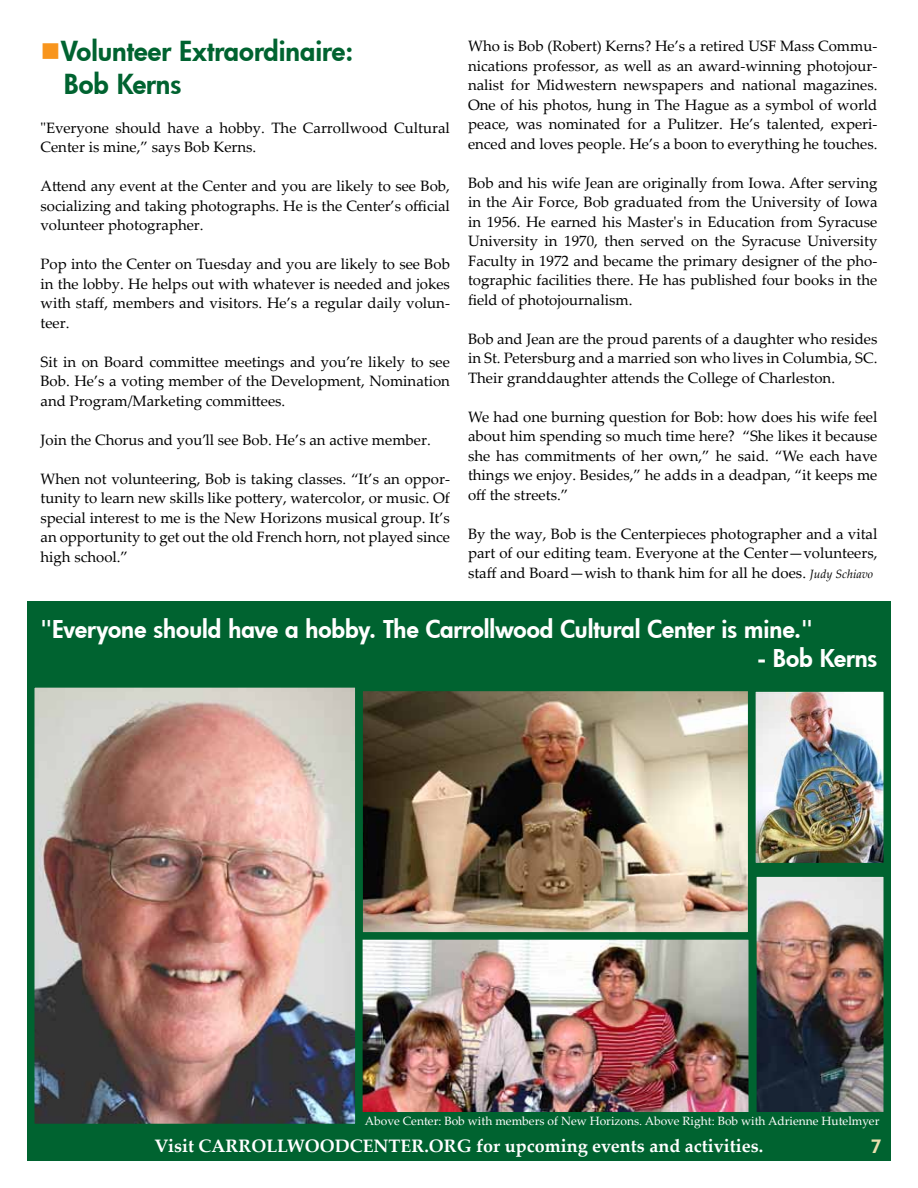
<style>
.page{position:relative;width:918px;height:1188px;background:#fff}
.page>*{position:absolute;margin:0;border:0;box-sizing:border-box;transform-origin:0 0}
.t1{font:800 27px/32.4px "Futura";color:#006330}
.t2{font:800 24px "Futura";color:#fff}
.t3{font:700 18px "Palatino Linotype";color:#fff}
.t4{font:800 18px "Futura";color:#ebe1af}
.t5{font:15px/19.5px "Palatino Linotype";color:#000;text-align:justify}
.t6{font:12px "Palatino Linotype";color:#fff}
.s1{color:#f8951d}
.s2{font-style:italic;font-size:12px}
</style>
<div class="page">
<div style="left:28px;top:1131px;width:862px;height:29px;background:#006330"></div>
<div style="left:27px;top:1130px;width:864px;height:31px;border:2px solid #006330"></div>
<img style="left:363px;top:693px;width:384px;height:419px">
<div style="left:354px;top:932px;width:402px;height:201px;border:8px solid #006330"></div>
<img style="left:36px;top:689px;width:318px;height:433px">
<div style="left:27px;top:680px;width:336px;height:451px;border:8px solid #006330"></div>
<div style="left:355px;top:684px;width:400px;height:256px;border:8px solid #006330"></div>
<img style="left:757px;top:693px;width:125px;height:168px">
<div style="left:748px;top:684px;width:143px;height:186px;border:8px solid #006330"></div>
<img style="left:758px;top:878px;width:124px;height:234px">
<div style="left:749px;top:869px;width:142px;height:264px;border:8px solid #006330"></div>
<div style="left:360px;top:1112px;width:524px;height:17px;background:#006330"></div>
<div style="left:27px;top:602px;width:864px;height:83px;background:#006330"></div>
<h1 class="t1" style="left:64px;top:35px;width:291px;text-indent:-23px"><span class="s1">■</span>Volunteer Extraordinaire:<br>Bob Kerns</h1>
<p class="t5" style="left:40px;top:117px;width:411px">"Everyone should have a hobby. The Carrollwood Cultural<br>Center is mine,” says Bob Kerns.</p>
<p class="t5" style="left:40px;top:176px;width:411px">Attend any event at the Center and you are likely to see Bob, socializing and taking photographs. He is the Center’s official volunteer photographer.</p>
<p class="t5" style="left:40px;top:254px;width:411px">Pop into the Center on Tuesday and you are likely to see Bob in the lobby. He helps out with whatever is needed and jokes with staff, members and visitors. He’s a regular daily volun&shy;teer.</p>
<p class="t5" style="left:40px;top:351px;width:411px">Sit in on Board committee meetings and you’re likely to see Bob. He’s a voting member of the Development, Nomination and Program/Marketing committees.</p>
<p class="t5" style="left:40px;top:429px;width:392px">Join the Chorus and you’ll see Bob. He’s an active member.</p>
<p class="t5" style="left:40px;top:468px;width:411px">When not volunteering, Bob is taking classes. “It’s an oppor&shy;tunity to learn new skills like pottery, watercolor, or music. Of special interest to me is the New Horizons musical group. It’s an opportunity to get out the old French horn, not played since high school.”</p>
<p class="t5" style="left:468px;top:36px;width:411px">Who is Bob (Robert) Kerns? He’s a retired USF Mass Commu&shy;nications professor, as well as an award-winning photojour&shy;nalist for Midwestern newspapers and national magazines.<br>One of his photos, hung in The Hague as a symbol of world peace, was nominated for a Pulitzer. He’s talented, experi&shy;enced and loves people. He’s a boon to everything he touches.</p>
<p class="t5" style="left:468px;top:173px;width:411px">Bob and his wife Jean are originally from Iowa. After serving in the Air Force, Bob graduated from the University of Iowa in 1956. He earned his Master's in Education from Syracuse University in 1970, then served on the Syracuse University Faculty in 1972 and became the primary designer of the pho&shy;tographic facilities there. He has published four books in the field of photojournalism.</p>
<p class="t5" style="left:468px;top:329px;width:411px">Bob and Jean are the proud parents of a daughter who resides in St. Petersburg and a married son who lives in Columbia, SC.<br>Their granddaughter attends the College of Charleston.</p>
<p class="t5" style="left:468px;top:407px;width:411px">We had one burning question for Bob: how does his wife feel about him spending so much time here? “She likes it because she has commitments of her own,” he said. “We each have things we enjoy. Besides,” he adds in a deadpan, “it keeps me off the streets.”</p>
<p class="t5" style="left:468px;top:524px;width:411px">By the way, Bob is the Centerpieces photographer and a vital part of our editing team. Everyone at the Center—volunteers, staff and Board—wish to thank him for all he does. <span class="s2">Judy Schiavo</span></p>
<h2 class="t2" style="left:40px;top:613px;width:774px">"Everyone should have a hobby. The Carrollwood Cultural Center is mine."</h2>
<h2 class="t2" style="left:758px;top:642px;width:121px">- Bob Kerns</h2>
<p class="t6" style="left:365px;top:1112px;width:516px">Above Center: Bob with members of New Horizons. Above Right: Bob with Adrienne Hutelmyer</p>
<p class="t3" style="left:155px;top:1133px;width:610px">Visit CARROLLWOODCENTER.ORG for upcoming events and activities.</p>
<p class="t4" style="left:871px;top:1134px;width:12px">7</p>
</div>
